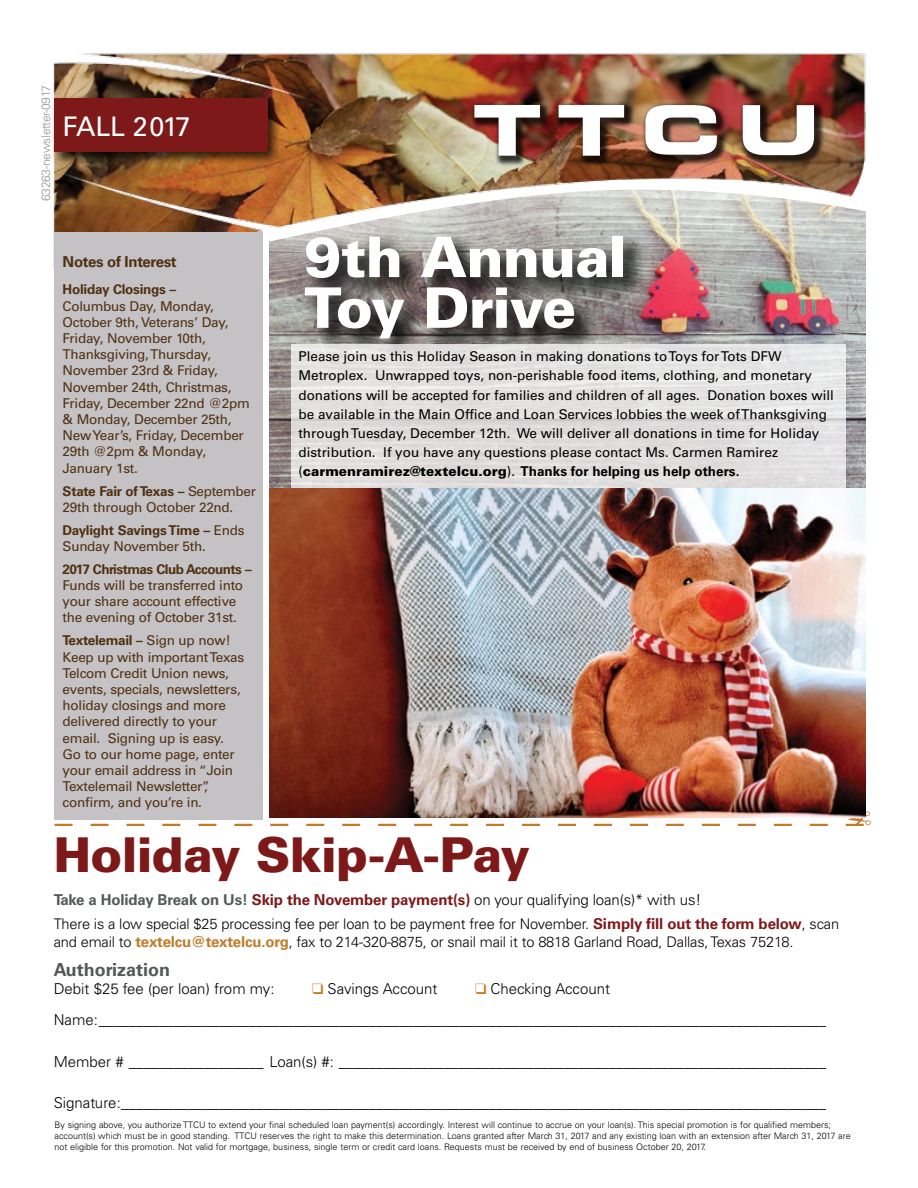
<style>
.page{position:relative;width:918px;height:1188px;background:#fff}
.page>*{position:absolute;margin:0;border:0;box-sizing:border-box;transform-origin:0 0}
.t1{font:900 55.95px/50.7px "Univers";letter-spacing:-.02em;color:#fff}
.t2{font:900 48px "Univers";letter-spacing:-.015em;color:#7e191a}
.t3{font:27px "Univers";letter-spacing:-.03em;color:#fff}
.t4{font:700 18px "Univers";color:#545859}
.t5{font:300 15px/31.5px "Univers";color:#000}
.t6{font:700 15px "Univers";letter-spacing:-.02em;color:#503011}
.t7{font:300 14.7px/18px "Univers";letter-spacing:-.01em;color:#000}
.t8{font:13.5px/16.2px "Univers";letter-spacing:-.02em;color:#503011}
.t9{font:13.5px/19.2px "Univers";color:#000}
.t10{font:700 13.5px "Univers";letter-spacing:-.04em;color:#503011}
.t11{font:700 13.5px "Univers";letter-spacing:-.02em;color:#503011}
.t12{font:300 12px "Univers";letter-spacing:-.02em;color:#939598}
.t13{font:300 9px/10.8px "Univers";color:#000}
.s1{font-weight:700}
.s2{font-weight:900}
.s3{font-weight:700;color:#545859}
.s4{font-weight:700;color:#7e191a}
.s5{font-weight:700;font-size:15px;color:#7e191a}
.s6{font-weight:700;font-size:15px;color:#c17b2b}
.s7{color:#c17b2b}
</style>
<div class="page">
<img style="left:270px;top:336px;width:595px;height:152px">
<img style="left:269px;top:268px;width:597px;height:68px">
<img style="left:53px;top:53px;width:813px;height:215px">
<div style="left:51px;top:95px;width:230px;height:71px;background:#000;opacity:.75"></div>
<div style="left:54px;top:99px;width:214px;height:53px;background:#7e191a"></div>
<svg style="left:55px;top:811px;width:816px;height:15px"></svg>
<div style="left:55px;top:232px;width:208px;height:588px;background:#c4c2c4"></div>
<div style="left:470px;top:101px;width:355px;height:66px;background:#000;opacity:.75"></div>
<svg style="left:474px;top:105px;width:66px;height:51px"></svg>
<svg style="left:559px;top:105px;width:65px;height:51px"></svg>
<svg style="left:645px;top:105px;width:72px;height:50px"></svg>
<svg style="left:743px;top:105px;width:71px;height:50px"></svg>
<div style="left:300px;top:232px;width:348px;height:132px;background:#000;opacity:.75"></div>
<img style="left:270px;top:488px;width:595px;height:330px">
<svg style="left:291px;top:344px;width:555px;height:143px;background:#e2e0e0"></svg>
<p class="t12" style="left:39px;top:201px;width:118px;rotate:-90deg">63263-newsletter-0917</p>
<h3 class="t3" style="left:63px;top:110px;width:130px">FALL 2017</h3>
<p class="t6" style="left:63px;top:253px;width:116px">Notes of Interest</p>
<p class="t11" style="left:63px;top:282px;width:115px">Holiday Closings –</p>
<p class="t8" style="left:63px;top:298px;width:189px">Columbus Day, Monday,<br>October 9th, Veterans’ Day,<br>Friday, November 10th,<br>Thanksgiving, Thursday,<br>November 23rd &amp; Friday,<br>November 24th, Christmas,<br>Friday, December 22nd @2pm &amp; Monday, December 25th,<br>New Year’s, Friday, December<br>29th @2pm &amp; Monday,<br>January 1st.</p>
<p class="t8" style="left:63px;top:483px;width:195px"><span class="s1">State Fair of Texas –</span> September<br>29th through October 22nd.</p>
<p class="t8" style="left:63px;top:522px;width:183px"><span class="s1">Daylight Savings Time –</span> Ends<br>Sunday November 5th.</p>
<p class="t10" style="left:63px;top:561px;width:191px">2017 Christmas Club Accounts –</p>
<p class="t8" style="left:63px;top:577px;width:182px">Funds will be transferred into your share account effective the evening of October 31st.</p>
<p class="t8" style="left:63px;top:633px;width:183px"><span class="s1">Textelemail –</span> Sign up now!<br>Keep up with important Texas<br>Telcom Credit Union news, events, specials, newsletters, holiday closings and more delivered directly to your email. Signing up is easy.<br>Go to our home page, enter your email address in “Join<br>Textelemail Newsletter”, confirm, and you’re in.</p>
<h1 class="t1" style="left:304px;top:231px;width:325px">9th Annual<br>Toy Drive</h1>
<p class="t9" style="left:298px;top:347px;width:537px">Please join us this Holiday Season in making donations to Toys for Tots DFW Metroplex. Unwrapped toys, non-perishable food items, clothing, and monetary donations will be accepted for families and children of all ages. Donation boxes will be available in the Main Office and Loan Services lobbies the week of Thanksgiving through Tuesday, December 12th. We will deliver all donations in time for Holiday distribution. If you have any questions please contact Ms. Carmen Ramirez (<span class="s2">carmenramirez@textelcu.org</span>). <span class="s1">Thanks for helping us help others.</span></p>
<h2 class="t2" style="left:54px;top:825px;width:478px">Holiday Skip-A-Pay</h2>
<p class="t5" style="left:54px;top:883px;width:649px"><span class="s3">Take a Holiday Break on Us!</span> <span class="s4">Skip the November payment(s)</span> on your qualifying loan(s)* with us!</p>
<p class="t7" style="left:54px;top:915px;width:787px">There is a low special $25 processing fee per loan to be payment free for November. <span class="s5">Simply fill out the form below</span>, scan and email to <span class="s6">textelcu@textelcu.org</span>, fax to 214-320-8875, or snail mail it to 8818 Garland Road, Dallas, Texas 75218.</p>
<h3 class="t4" style="left:54px;top:959px;width:118px">Authorization</h3>
<p class="t5" style="left:54px;top:973px;width:222px">Debit $25 fee (per loan) from my:</p>
<p class="t5" style="left:312px;top:973px;width:127px"><span class="s7">❑</span> Savings Account</p>
<p class="t5" style="left:54px;top:973px;width:774px;text-indent:421px"><span class="s7">❑</span> Checking Account<br>Name:_________________________________________________________________________________________________</p>
<p class="t5" style="left:54px;top:1046px;width:774px">Member # __________________ Loan(s) #: _________________________________________________________________</p>
<p class="t5" style="left:54px;top:1087px;width:774px">Signature:______________________________________________________________________________________________</p>
<p class="t13" style="left:55px;top:1120px;width:798px">By signing above, you authorize TTCU to extend your final scheduled loan payment(s) accordingly. Interest will continue to accrue on your loan(s). This special promotion is for qualified members; account(s) which must be in good standing. TTCU reserves the right to make this determination. Loans granted after March 31, 2017 and any existing loan with an extension after March 31, 2017 are not eligible for this promotion. Not valid for mortgage, business, single term or credit card loans. Requests must be received by end of business October 20, 2017.</p>
</div>
